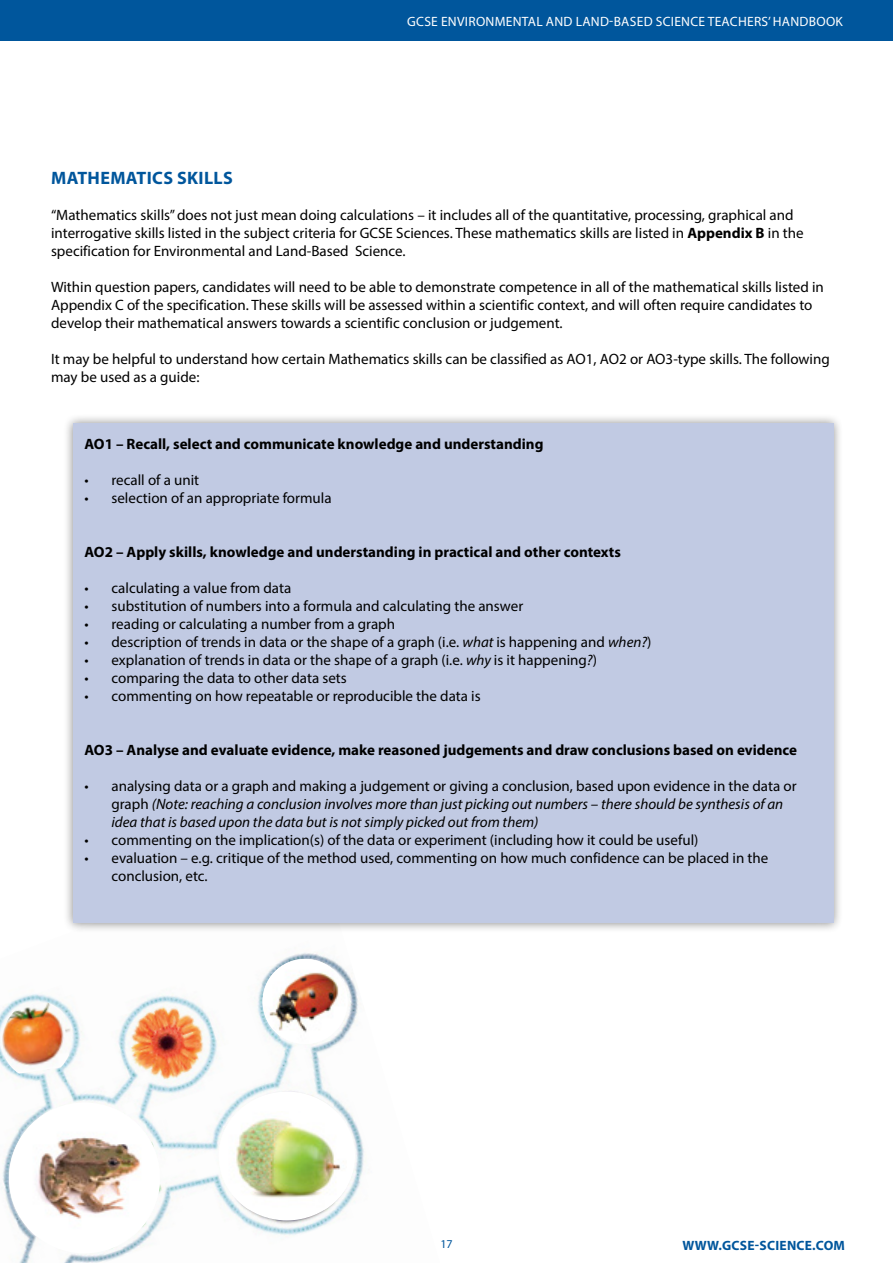
<style>
.page{position:relative;width:893px;height:1263px;background:#fff}
.page>*{position:absolute;margin:0;border:0;box-sizing:border-box;transform-origin:0 0}
.t1{font:700 18px "Myriad Pro";color:#00569c}
.t2{font:15px/18px "Myriad Pro";color:#000}
.t3{font:italic 15px/18px "Myriad Pro";color:#000}
.t4{font:700 15px "Myriad Pro";color:#000}
.t5{font:13.5px "Myriad Pro";letter-spacing:.02em;color:#fff}
.t6{font:700 13.5px "Myriad Pro";letter-spacing:.02em;color:#00569c}
.t7{font:12px "Myriad Pro";color:#00569c}
.s1{font-weight:700}
.s2{font-style:italic}
.s3{font-style:normal}
</style>
<div class="page">
<div style="left:0;top:0;width:893px;height:40px;background:#00569c"></div>
<img style="left:2px;top:953px;width:362px;height:310px">
<div style="left:64px;top:414px;width:780px;height:519px;background:#000;opacity:.45"></div>
<div style="left:73px;top:423px;width:760px;height:500px;background:#c1cae3"></div>
<img style="left:0;top:1002px;width:69px;height:71px">
<div style="left:9px;top:1102px;width:151px;height:151px;background:#fff;border-radius:50%"></div>
<img style="left:9px;top:1109px;width:151px;height:128px">
<div style="left:219px;top:1091px;width:136px;height:129px;background:#fff;border-radius:50%"></div>
<img style="left:219px;top:1111px;width:128px;height:98px">
<img style="left:263px;top:959px;width:85px;height:85px;border-radius:43px">
<p class="t5" style="left:407px;top:13px;width:385px">GCSE environmental and land-based science TEACHERS’ HANDBOO</p>
<p class="t5" style="left:836px;top:13px;width:9px">K</p>
<p class="t1" style="left:51px;top:166px;width:13px">Mathe</p>
<p class="t1" style="left:110px;top:166px;width:104px">matics skills</p>
<p class="t2" style="left:51px;top:206px;width:754px">“Mathematics skills” does not just mean doing calculations – it includes all of the quantitative, processing, graphical and interrogative skills listed in the subject criteria for GCSE Sciences. These mathematics skills are listed in <span class="s1">Appendix B</span> in the specification for Environmental and Land-Based Science.</p>
<p class="t2" style="left:51px;top:278px;width:774px">Within question papers, candidates will need to be able to demonstrate competence in all of the mathematical skills listed in<br>Appendix C of the specification. These skills will be assessed within a scientific context, and will often require candidates to develop their mathematical answers towards a scientific conclusion or judgement.</p>
<p class="t2" style="left:51px;top:350px;width:780px">It may be helpful to understand how certain Mathematics skills can be classified as AO1, AO2 or AO3-type skills. The following may be used as a guide:</p>
<p class="t4" style="left:85px;top:434px;width:460px">AO1 – Recall, select and communicate knowledge and understanding</p>
<p class="t2" style="left:85px;top:471px;width:116px">• recall of a unit</p>
<p class="t2" style="left:85px;top:489px;width:249px">• selection of an appropriate formula</p>
<p class="t4" style="left:85px;top:542px;width:538px">AO2 – Apply skills, knowledge and understanding in practical and other contexts</p>
<p class="t2" style="left:85px;top:579px;width:208px">• calculating a value from data</p>
<p class="t2" style="left:85px;top:597px;width:440px">• substitution of numbers into a formula and calculating the answer</p>
<p class="t2" style="left:85px;top:615px;width:312px">• reading or calculating a number from a graph</p>
<p class="t2" style="left:85px;top:633px;width:568px">• description of trends in data or the shape of a graph (i.e. <span class="s2">what</span> is happening and <span class="s2">when?</span>)</p>
<p class="t2" style="left:85px;top:651px;width:514px">• explanation of trends in data or the shape of a graph (i.e. <span class="s2">why</span> is it happening<span class="s2">?</span>)</p>
<p class="t2" style="left:85px;top:669px;width:264px">• comparing the data to other data sets</p>
<p class="t2" style="left:85px;top:687px;width:398px">• commenting on how repeatable or reproducible the data is</p>
<p class="t4" style="left:85px;top:740px;width:714px">AO3 – Analyse and evaluate evidence, make reasoned judgements and draw conclusions based on evidence</p>
<p class="t3" style="left:112px;top:777px;width:687px;text-indent:-27px"><span class="s3">• analysing data or a graph and making a judgement or giving a conclusion, based upon evidence in the data or graph</span> (Note: reaching a conclusion involves more than just picking out numbers – there should be synthesis of an idea that is based upon the data but is not simply picked out from them)</p>
<p class="t2" style="left:85px;top:831px;width:615px">• commenting on the implication(s) of the data or experiment (including how it could be useful)</p>
<p class="t2" style="left:112px;top:849px;width:658px;text-indent:-27px">• evaluation – e.g. critique of the method used, commenting on how much confidence can be placed in the conclusion, etc.</p>
<p class="t7" style="left:440px;top:1236px;width:14px">17</p>
<p class="t6" style="left:683px;top:1236px;width:106px">www.gcse-science</p>
<p class="t6" style="left:812px;top:1236px;width:34px">.com</p>
</div>
